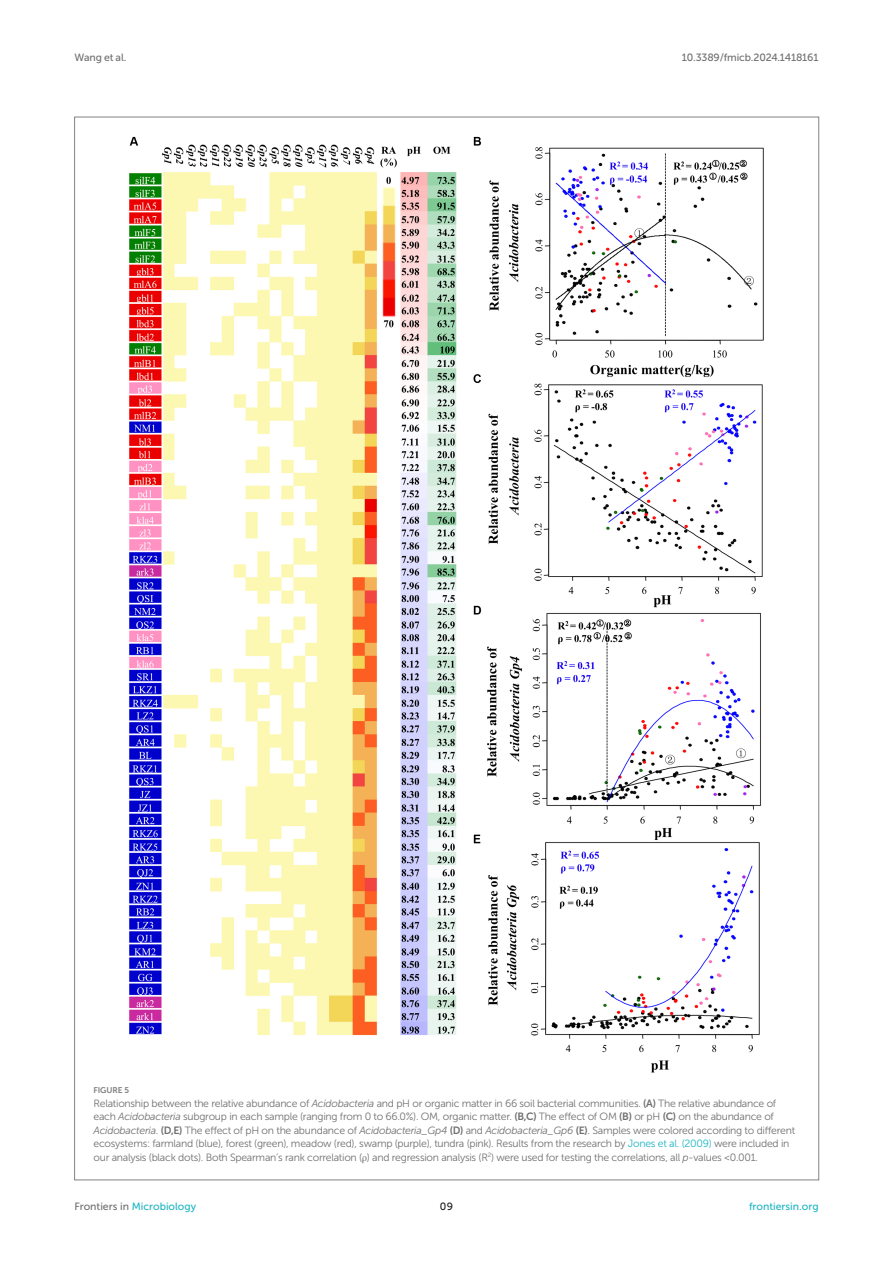
<style>
.page{position:relative;width:893px;height:1263px;background:#fff}
.page>*{position:absolute;margin:0;border:0;box-sizing:border-box;transform-origin:0 0}
.FIG_LEG{font:10.5px/13.5px "Museo Sans 300";letter-spacing:-.025em;color:#706f70}
.t1{font:10.5px "Museo Sans 500";color:#1db5c3}
.t2{font:10.5px "Museo Sans 500";letter-spacing:-.015em;color:#706f70}
.t3{font:10.5px "Museo Sans 500";color:#1b1c1b}
.FIG_HD{font:8.25px "Museo Sans 700";letter-spacing:-.01em;color:#7e7f7f}
.s1{font-style:italic}
.s2{font-family:"Museo Sans 700"}
.s3{color:#1db5c3}
.s4{font-family:"STIX General"}
.s5{color:#706f70}
</style>
<div class="page">
<img style="left:129px;top:136px;width:635px;height:937px">
<p class="t2" style="left:74px;top:51px;width:53px">Wang et al.</p>
<p class="t2" style="left:682px;top:51px;width:138px">10.3389/fmicb.2024.1418161</p>
<p class="FIG_HD" style="left:94px;top:1086px;width:37px">FIGURE 5</p>
<p class="FIG_LEG" style="left:94px;top:1097px;width:703px">Relationship between the relative abundance of <span class="s1">Acidobacteria</span> and pH or organic matter in 66 soil bacterial communities. <span class="s2">(A)</span> The relative abundance of each <span class="s1">Acidobacteria</span> subgroup in each sample (ranging from 0 to 66.0%). OM, organic matter. <span class="s2">(B,C)</span> The effect of OM <span class="s2">(B)</span> or pH <span class="s2">(C)</span> on the abundance of <span class="s1">Acidobacteria</span>. <span class="s2">(D,E)</span> The effect of pH on the abundance of <span class="s1">Acidobacteria_Gp4</span> <span class="s2">(D)</span> and <span class="s1">Acidobacteria_Gp6</span> <span class="s2">(E)</span>. Samples were colored according to different ecosystems: farmland (blue), forest (green), meadow (red), swamp (purple), tundra (pink). Results from the research by <span class="s3">Jones et al. (2009)</span> were included in our analysis (black dots). Both Spearman’s rank correlation (<span class="s4">ρ</span>) and regression analysis (R<sup>2</sup>) were used for testing the correlations, all <span class="s1">p</span>-values &lt;0.001.</p>
<p class="t1" style="left:74px;top:1200px;width:123px"><span class="s5">Frontiers in</span> Microbiology</p>
<p class="t3" style="left:440px;top:1200px;width:15px">09</p>
<p class="t1" style="left:749px;top:1200px;width:71px">frontiersin.org</p>
</div>
